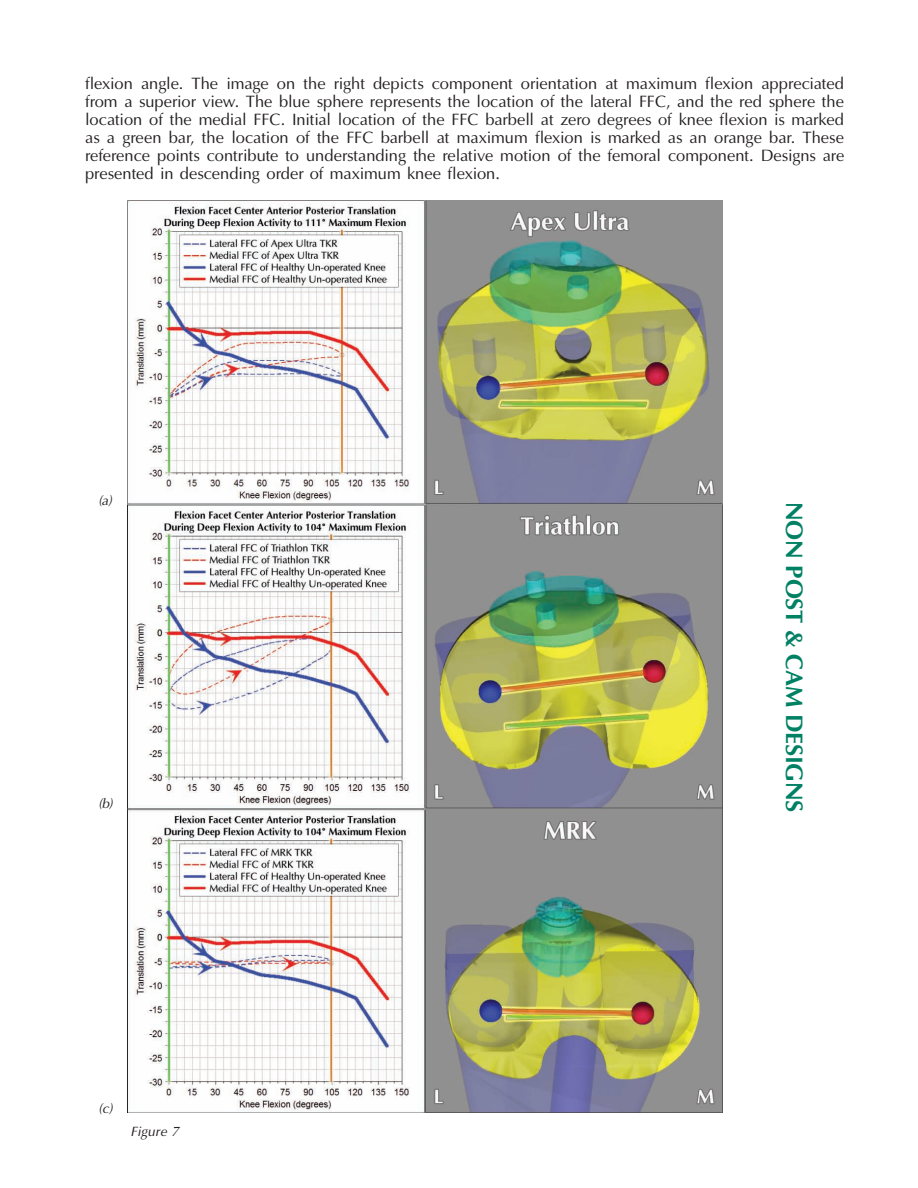
<style>
.page{position:relative;width:918px;height:1188px;background:#fff}
.page>*{position:absolute;margin:0;border:0;box-sizing:border-box;transform-origin:0 0}
.t1{font:700 24px "Ottawa";letter-spacing:-.01em;color:#008164}
.t2{font:16.5px/18px "Ottawa";letter-spacing:.005em;color:#231f20;text-align:justify}
.t3{font:italic 13.5px "Ottawa";color:#231f20}
</style>
<div class="page">
<img style="left:128px;top:201px;width:594px;height:912px">
<p class="t2" style="left:85px;top:76px;width:761px">flexion angle. The image on the right depicts component orientation at maximum flexion appreciated from a superior view. The blue sphere represents the location of the lateral FFC, and the red sphere the location of the medial FFC. Initial location of the FFC barbell at zero degrees of knee flexion is marked as a green bar, the location of the FFC barbell at maximum flexion is marked as an orange bar. These reference points contribute to understanding the relative motion of the femoral component. Designs are presented in descending order of maximum knee flexion.</p>
<p class="t3" style="left:99px;top:495px;width:15px">(a)</p>
<p class="t3" style="left:99px;top:798px;width:15px">(b)</p>
<p class="t3" style="left:99px;top:1103px;width:15px">(c)</p>
<p class="t3" style="left:130px;top:1126px;width:50px">Figure 7</p>
<h1 class="t1" style="left:808px;top:502px;width:312px;rotate:90deg">NON POST &amp; CAM DESIGNS</h1>
</div>
